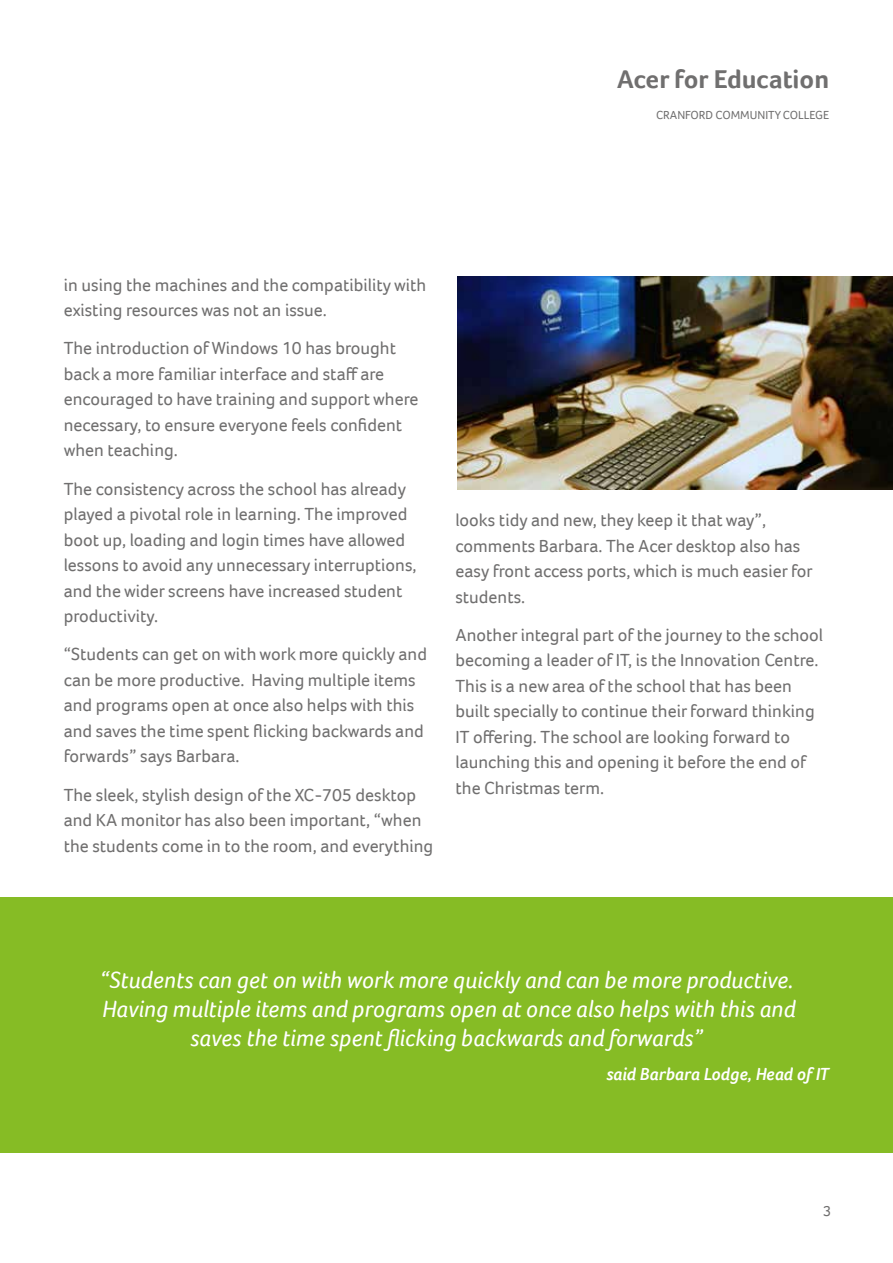
<style>
.page{position:relative;width:893px;height:1263px;background:#fff}
.page>*{position:absolute;margin:0;border:0;box-sizing:border-box;transform-origin:0 0}
.t1{font:700 26.4px "Acer Foco";color:#706f6f}
.t2{font:italic 24px/28.8px "Acer Foco";color:#fff;text-align:center}
.t3{font:18px/25.5px "Acer Foco";color:#706f6f}
.t4{font:italic 600 18px "Acer Foco";color:#fff}
.t5{font:15px "Acer Foco";color:#706f6f}
.t6{font:12px "Acer Foco";color:#706f6f}
</style>
<div class="page">
<div style="left:0;top:897px;width:893px;height:255px;background:#86bc25"></div>
<img style="left:457px;top:276px;width:436px;height:213px">
<h1 class="t1" style="left:617px;top:64px;width:213px">Acer for Education</h1>
<p class="t6" style="left:656px;top:108px;width:175px">CRANFORD COMMUNITY COLLEGE</p>
<p class="t3" style="left:64px;top:272px;width:364px">in using the machines and the compatibility with existing resources was not an issue.</p>
<p class="t3" style="left:64px;top:335px;width:356px">The introduction of Windows 10 has brought back a more familiar interface and staff are encouraged to have training and support where necessary, to ensure everyone feels confident when teaching.</p>
<p class="t3" style="left:64px;top:476px;width:354px">The consistency across the school has already played a pivotal role in learning. The improved boot up, loading and login times have allowed lessons to avoid any unnecessary interruptions, and the wider screens have increased student productivity.</p>
<p class="t3" style="left:64px;top:641px;width:365px">“Students can get on with work more quickly and can be more productive. Having multiple items and programs open at once also helps with this and saves the time spent flicking backwards and forwards” says Barbara.</p>
<p class="t3" style="left:64px;top:782px;width:371px">The sleek, stylish design of the XC-705 desktop and KA monitor has also been important, “when the students come in to the room, and everything</p>
<p class="t3" style="left:455px;top:507px;width:359px">looks tidy and new, they keep it that way”, comments Barbara. The Acer desktop also has easy front access ports, which is much easier for students.</p>
<p class="t3" style="left:455px;top:622px;width:369px">Another integral part of the journey to the school becoming a leader of IT, is the Innovation Centre.<br>This is a new area of the school that has been built specially to continue their forward thinking IT offering. The school are looking forward to launching this and opening it before the end of the Christmas term.</p>
<h2 class="t2" style="left:100px;top:966px;width:697px">“Students can get on with work more quickly and can be more productive.<br>Having multiple items and programs open at once also helps with this and saves the time spent flicking backwards and forwards”</h2>
<p class="t4" style="left:606px;top:1064px;width:225px">said Barbara Lodge, Head of IT</p>
<p class="t5" style="left:823px;top:1202px;width:10px">3</p>
</div>
